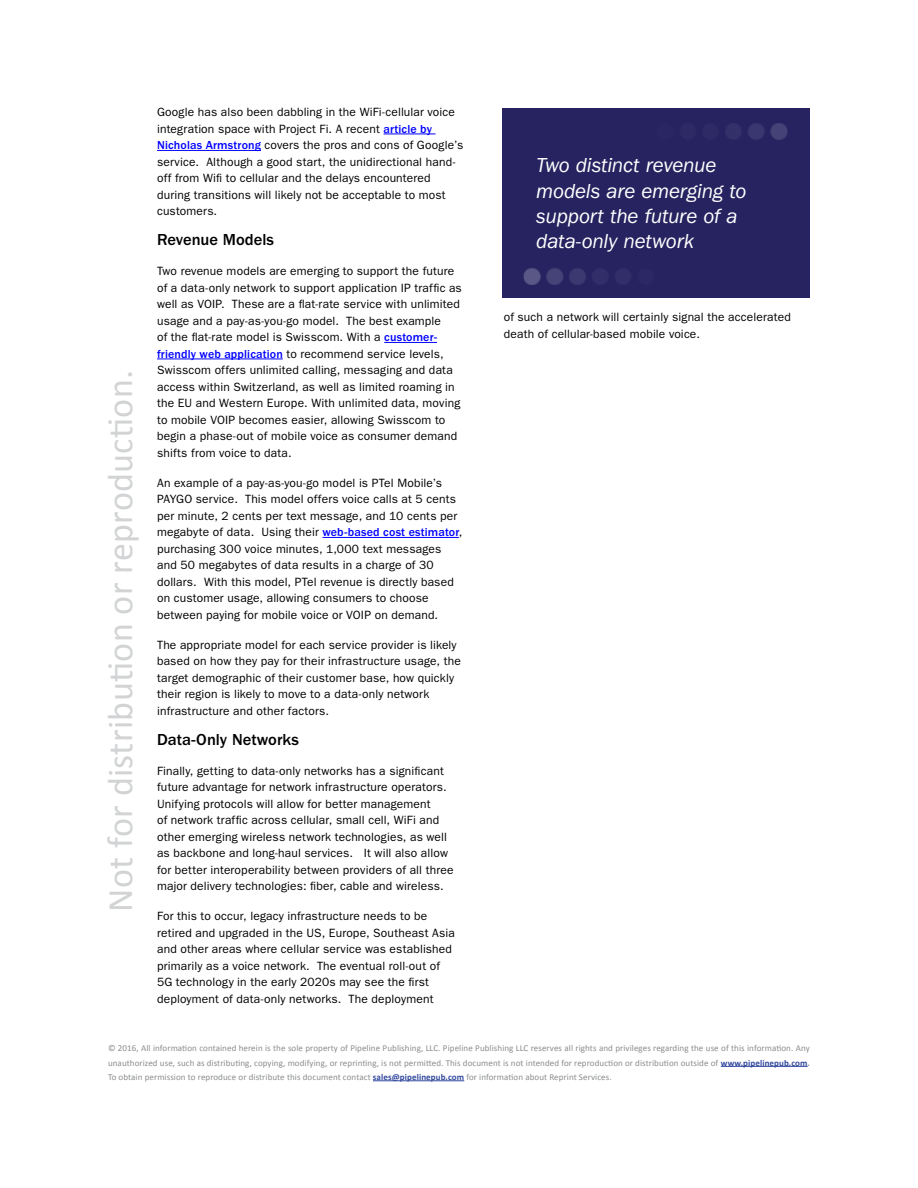
<style>
.page{position:relative;width:918px;height:1188px;background:#fff}
.page>*{position:absolute;margin:0;border:0;box-sizing:border-box;transform-origin:0 0}
.t1{font:36px "Calibri";letter-spacing:.01em;color:#d1d3d4}
.t2{font:italic 21px/25.2px "ITC Franklin Gothic Std";letter-spacing:-.01em;color:#fff}
.t3{font:500 16.5px "ITC Franklin Gothic Std";color:#000}
.t4{font:12px/16.5px "ITC Franklin Gothic Std";letter-spacing:.015em;color:#000}
.t5{font:9px/14.4px "Calibri";letter-spacing:.01em;color:#8a8c8e;text-align:justify}
.s1{font-weight:500;color:#00f}
.s2{font-weight:700;color:#32499e}
.s3{font-weight:700}
</style>
<div class="page">
<hr style="left:721px;top:1066px;width:87px;height:1px;background:#32499e">
<hr style="left:373px;top:1080px;width:91px;height:1px;background:#32499e">
<hr style="left:384px;top:134px;width:52px;height:1px;background:#00f">
<hr style="left:157px;top:150px;width:104px;height:1px;background:#00f">
<hr style="left:384px;top:342px;width:53px;height:1px;background:#00f">
<hr style="left:157px;top:359px;width:126px;height:1px;background:#00f">
<hr style="left:322px;top:537px;width:137px;height:1px;background:#00f">
<div style="left:502px;top:108px;width:307px;height:190px;background:#272360"></div>
<h1 class="t1" style="left:98px;top:912px;width:543px;rotate:-90deg">Not for distribution or reproduction.</h1>
<p class="t4" style="left:157px;top:104px;width:308px">Google has also been dabbling in the WiFi-cellular voice integration space with Project Fi. A recent <span class="s1">article by Nicholas Armstrong</span> covers the pros and cons of Google’s service. Although a good start, the unidirectional hand&shy;off from Wifi to cellular and the delays encountered during transitions will likely not be acceptable to most customers.</p>
<h3 class="t3" style="left:157px;top:231px;width:119px">Revenue Models</h3>
<p class="t4" style="left:157px;top:263px;width:306px">Two revenue models are emerging to support the future of a data-only network to support application IP traffic as well as VOIP. These are a flat-rate service with unlimited usage and a pay-as-you-go model. The best example<br>of the flat-rate model is Swisscom. With a <span class="s1">customer&shy;friendly web application</span> to recommend service levels, Swisscom offers unlimited calling, messaging and data access within Switzerland, as well as limited roaming in the EU and Western Europe. With unlimited data, moving to mobile VOIP becomes easier, allowing Swisscom to begin a phase-out of mobile voice as consumer demand shifts from voice to data.</p>
<p class="t4" style="left:157px;top:474px;width:307px">An example of a pay-as-you-go model is PTel Mobile’s PAYGO service. This model offers voice calls at 5 cents per minute, 2 cents per text message, and 10 cents per megabyte of data. Using their <span class="s1">web-based cost estimator</span>, purchasing 300 voice minutes, 1,000 text messages and 50 megabytes of data results in a charge of 30 dollars. With this model, PTel revenue is directly based on customer usage, allowing consumers to choose between paying for mobile voice or VOIP on demand.</p>
<p class="t4" style="left:157px;top:636px;width:305px">The appropriate model for each service provider is likely based on how they pay for their infrastructure usage, the target demographic of their customer base, how quickly their region is likely to move to a data-only network infrastructure and other factors.</p>
<h3 class="t3" style="left:157px;top:730px;width:143px">Data-Only Networks</h3>
<p class="t4" style="left:157px;top:762px;width:298px">Finally, getting to data-only networks has a significant future advantage for network infrastructure operators.<br>Unifying protocols will allow for better management<br>of network traffic across cellular, small cell, WiFi and other emerging wireless network technologies, as well as backbone and long-haul services. It will also allow for better interoperability between providers of all three major delivery technologies: fiber, cable and wireless.</p>
<p class="t4" style="left:157px;top:908px;width:299px">For this to occur, legacy infrastructure needs to be retired and upgraded in the US, Europe, Southeast Asia and other areas where cellular service was established primarily as a voice network. The eventual roll-out of 5G technology in the early 2020s may see the first deployment of data-only networks. The deployment</p>
<h2 class="t2" style="left:536px;top:153px;width:212px">Two distinct revenue models are emerging to support the future of a data-only network</h2>
<p class="t4" style="left:504px;top:309px;width:289px">of such a network will certainly signal the accelerated death of cellular-based mobile voice.</p>
<p class="t5" style="left:108px;top:1041px;width:704px">© 2016, All information contained herein is the sole property of Pipeline Publishing, LLC. Pipeline Publishing LLC reserves all rights and privileges regarding the use of this information. Any unauthorized use, such as distributing, copying, modifying, or reprinting, is not permitted. This document is not intended for reproduction or distribution outside of <span class="s2">www.pipelinepub.com</span><span class="s3">.<br></span>To obtain permission to reproduce or distribute this document contact <span class="s2">sales@pipelinepub.com</span> for information about Reprint Services.</p>
</div>
